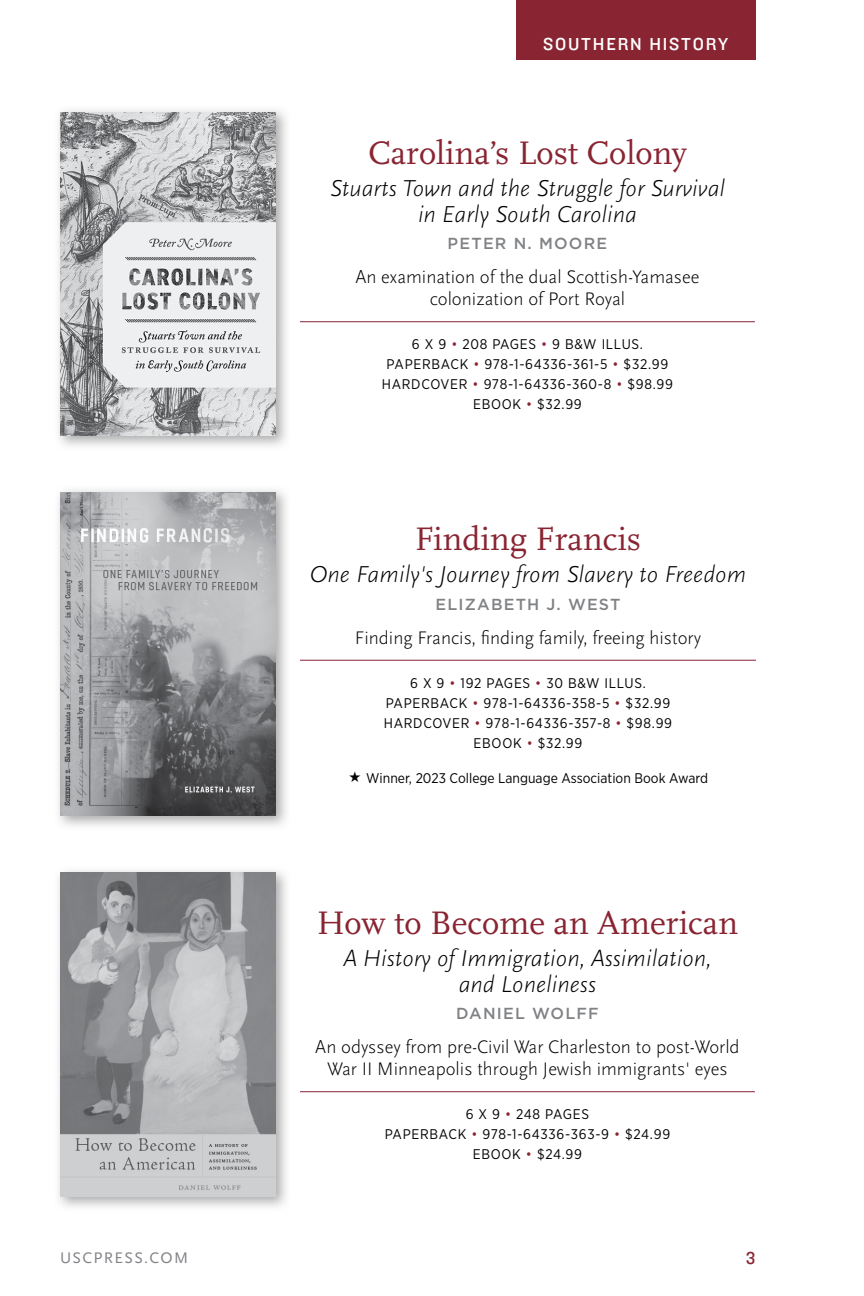
<style>
.page{position:relative;width:864px;height:1296px;background:#fff}
.page>*{position:absolute;margin:0;border:0;box-sizing:border-box;transform-origin:0 0}
.t1{font:34px "Scala Pro";color:#892532}
.t2{font:italic 300 24px/26px "Scala Sans Pro";color:#000;text-align:center}
.t3{font:300 19px/22px "Scala Sans Pro";color:#000;text-align:center}
.t4{font:18px "Knockout HTF31 Junior Middlewt";letter-spacing:.1em;color:#fff}
.t5{font:18px "Knockout HTF31 Junior Middlewt";color:#892532}
.t6{font:500 16px "Gotham";letter-spacing:.075em;color:#808285}
.t7{font:16px "Scala Sans Pro";letter-spacing:.085em;color:#808285}
.t8{font:14px/20px "Gotham Narrow";letter-spacing:.05em;color:#000;text-align:center}
.t9{font:14px "Gotham Narrow";color:#000}
.s1{color:#892532}
</style>
<div class="page">
<div style="left:516px;top:0;width:240px;height:60px;background:#892532"></div>
<hr style="left:300px;top:1091px;width:455px;height:1px;background:#892532">
<img style="left:58px;top:870px;width:229px;height:337px">
<img style="left:60px;top:873px;width:216px;height:324px">
<hr style="left:300px;top:660px;width:456px;height:1px;background:#892532">
<hr style="left:300px;top:321px;width:455px;height:1px;background:#892532">
<img style="left:60px;top:492px;width:216px;height:324px">
<img style="left:60px;top:112px;width:216px;height:324px">
<p class="t4" style="left:543px;top:35px;width:187px">SOUTHERN HISTORY</p>
<h1 class="t1" style="left:368px;top:133px;width:320px">Carolina’s Lost Colony</h1>
<h2 class="t2" style="left:330px;top:175px;width:397px">Stuarts Town and the Struggle for Survival in Early South Carolina</h2>
<p class="t6" style="left:448px;top:233px;width:161px">PETER N. MOORE</p>
<h3 class="t3" style="left:355px;top:266px;width:346px">An examination of the dual Scottish-Yamasee colonization of Port Royal</h3>
<p class="t8" style="left:382px;top:334px;width:293px">6 X 9 <span class="s1">•</span> 208 PAGES <span class="s1">•</span> 9 B&amp;W ILLUS.<br>PAPERBACK <span class="s1">•</span> 978-1-64336-361-5 <span class="s1">•</span> $32.99<br>HARDCOVER <span class="s1">•</span> 978-1-64336-360-8 <span class="s1">•</span> $98.99<br>EBOOK <span class="s1">•</span> $32.99</p>
<h1 class="t1" style="left:415px;top:520px;width:228px">Finding Francis</h1>
<h2 class="t2" style="left:310px;top:562px;width:438px">One Family's Journey from Slavery to Freedom</h2>
<p class="t6" style="left:435px;top:594px;width:187px">ELIZABETH J. WEST</p>
<h3 class="t3" style="left:355px;top:627px;width:348px">Finding Francis, nding family, freeing history</h3>
<p class="t8" style="left:384px;top:673px;width:290px">6 X 9 <span class="s1">•</span> 192 PAGES <span class="s1">•</span> 30 B&amp;W ILLUS.<br>PAPERBACK <span class="s1">•</span> 978-1-64336-358-5 <span class="s1">•</span> $32.99<br>HARDCOVER <span class="s1">•</span> 978-1-64336-357-8 <span class="s1">•</span> $98.99<br>EBOOK <span class="s1">•</span> $32.99</p>
<p class="t9" style="left:366px;top:769px;width:343px">Winner, 2023 College Language Association Book Award</p>
<h1 class="t1" style="left:317px;top:903px;width:423px">How to Become an American</h1>
<h2 class="t2" style="left:343px;top:945px;width:370px">A History of Immigration, Assimilation, and Loneliness</h2>
<p class="t6" style="left:456px;top:1003px;width:144px">DANIEL WOLFF</p>
<h3 class="t3" style="left:315px;top:1036px;width:426px">An odyssey from pre-Civil War Charleston to post-World<br>War II Minneapolis through Jewish immigrants' eyes</h3>
<p class="t8" style="left:385px;top:1104px;width:287px">6 X 9 <span class="s1">•</span> 248 PAGES<br>PAPERBACK <span class="s1">•</span> 978-1-64336-363-9 <span class="s1">•</span> $24.99<br>EBOOK <span class="s1">•</span> $24.99</p>
<p class="t7" style="left:60px;top:1249px;width:130px">USCPRESS.COM</p>
<p class="t5" style="left:746px;top:1248px;width:11px">3</p>
</div>
